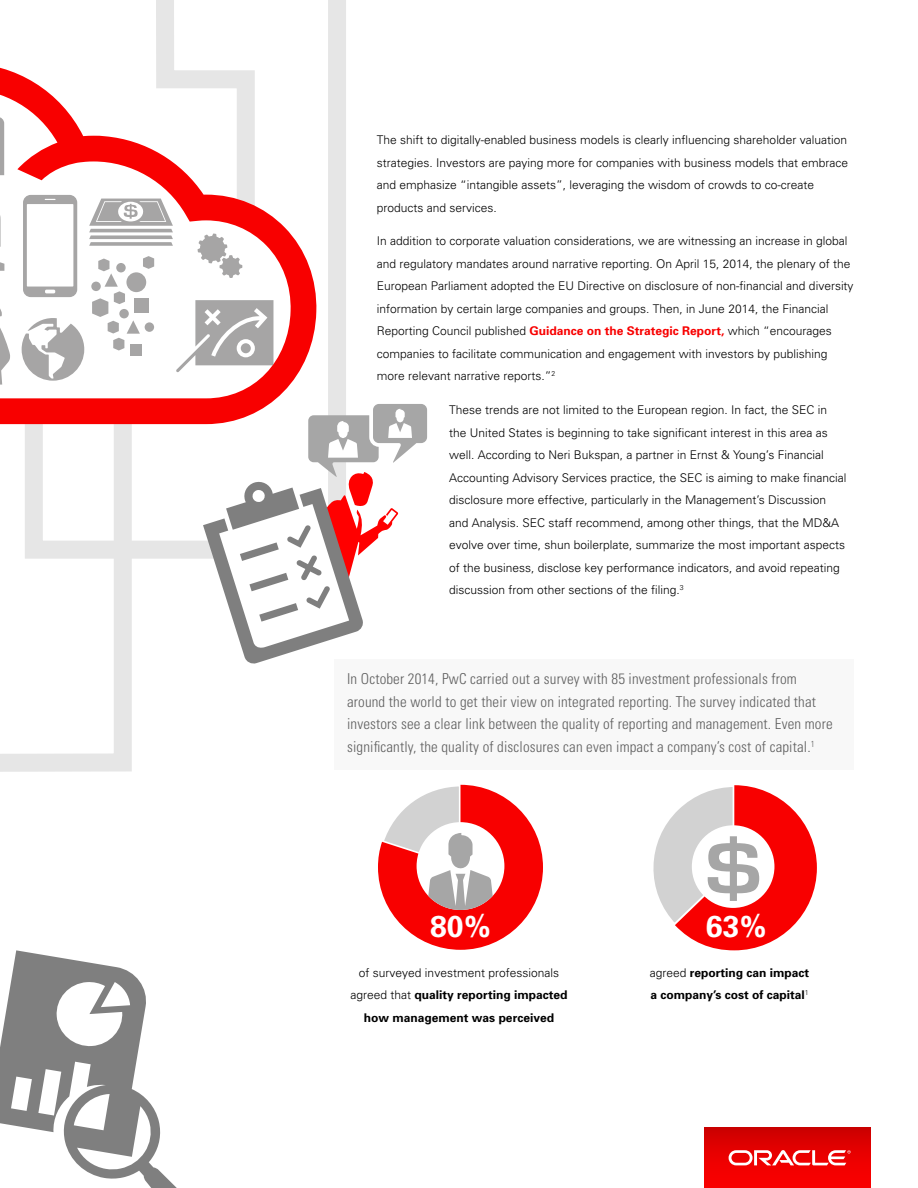
<style>
.page{position:relative;width:918px;height:1188px;background:#fff}
.page>*{position:absolute;margin:0;border:0;box-sizing:border-box;transform-origin:0 0}
.t1{font:700 30.15px "Univers";color:#fff}
.t2{font:300 condensed 15px/22.5px "Univers";letter-spacing:.01em;color:#5f5f5f}
.t3{font:300 12px/22.5px "Univers";color:#000}
.t4{font:700 12px/22.5px "Univers";color:#000;text-align:center}
.s1{font-weight:700;color:#f80000}
.s2{font-weight:300}
</style>
<div class="page">
<svg style="left:141px;top:0;width:205px;height:559px"></svg>
<svg style="left:0;top:424px;width:141px;height:348px"></svg>
<svg style="left:0;top:63px;width:317px;height:361px"></svg>
<svg style="left:0;top:191px;width:4px;height:80px"></svg>
<svg style="left:0;top:305px;width:11px;height:80px"></svg>
<svg style="left:0;top:110px;width:4px;height:65px"></svg>
<svg style="left:22px;top:0;width:251px;height:381px"></svg>
<svg style="left:203px;top:404px;width:224px;height:260px"></svg>
<svg style="left:0;top:950px;width:177px;height:238px"></svg>
<div style="left:334px;top:659px;width:520px;height:111px;background:#f8f8f8"></div>
<svg style="left:653px;top:785px;width:164px;height:165px"></svg>
<svg style="left:378px;top:784px;width:165px;height:166px"></svg>
<div style="left:705px;top:1128px;width:165px;height:60px;background:linear-gradient(to bottom,#d10000,#fe0000)"></div>
<svg style="left:729px;top:1150px;width:122px;height:15px"></svg>
<p class="t3" style="left:377px;top:129px;width:473px">The shift to digitally-enabled business models is clearly influencing shareholder valuation strategies. Investors are paying more for companies with business models that embrace and emphasize “intangible assets”, leveraging the wisdom of crowds to co-create products and services.</p>
<p class="t3" style="left:377px;top:230px;width:478px">In addition to corporate valuation considerations, we are witnessing an increase in global and regulatory mandates around narrative reporting. On April 15, 2014, the plenary of the European Parliament adopted the EU Directive on disclosure of non-financial and diversity information by certain large companies and groups. Then, in June 2014, the Financial Reporting Council published <span class="s1">Guidance on the Strategic Report,</span> which “encourages companies to facilitate communication and engagement with investors by publishing more relevant narrative reports.”<sup>2</sup></p>
<p class="t3" style="left:449px;top:399px;width:399px">These trends are not limited to the European region. In fact, the SEC in the United States is beginning to take significant interest in this area as well. According to Neri Bukspan, a partner in Ernst &amp; Young’s Financial Accounting Advisory Services practice, the SEC is aiming to make financial disclosure more effective, particularly in the Management’s Discussion and Analysis. SEC staff recommend, among other things, that the MD&amp;A evolve over time, shun boilerplate, summarize the most important aspects of the business, disclose key performance indicators, and avoid repeating discussion from other sections of the filing.<sup>3</sup></p>
<p class="t2" style="left:347px;top:667px;width:487px">In October 2014, PwC carried out a survey with 85 investment professionals from around the world to get their view on integrated reporting. The survey indicated that investors see a clear link between the quality of reporting and management. Even more significantly, the quality of disclosures can even impact a company’s cost of capital.<sup>1</sup></p>
<p class="t1" style="left:430px;top:908px;width:62px">80%</p>
<p class="t1" style="left:706px;top:908px;width:62px">63%</p>
<p class="t4" style="left:650px;top:961px;width:161px;text-align:left"><span class="s2">agreed</span> reporting can impact a company’s cost of capital<sup>1</sup></p>
<p class="t4" style="left:351px;top:961px;width:218px"><span class="s2">of surveyed investment professionals agreed that</span> quality reporting impacted how management was perceived</p>
</div>
